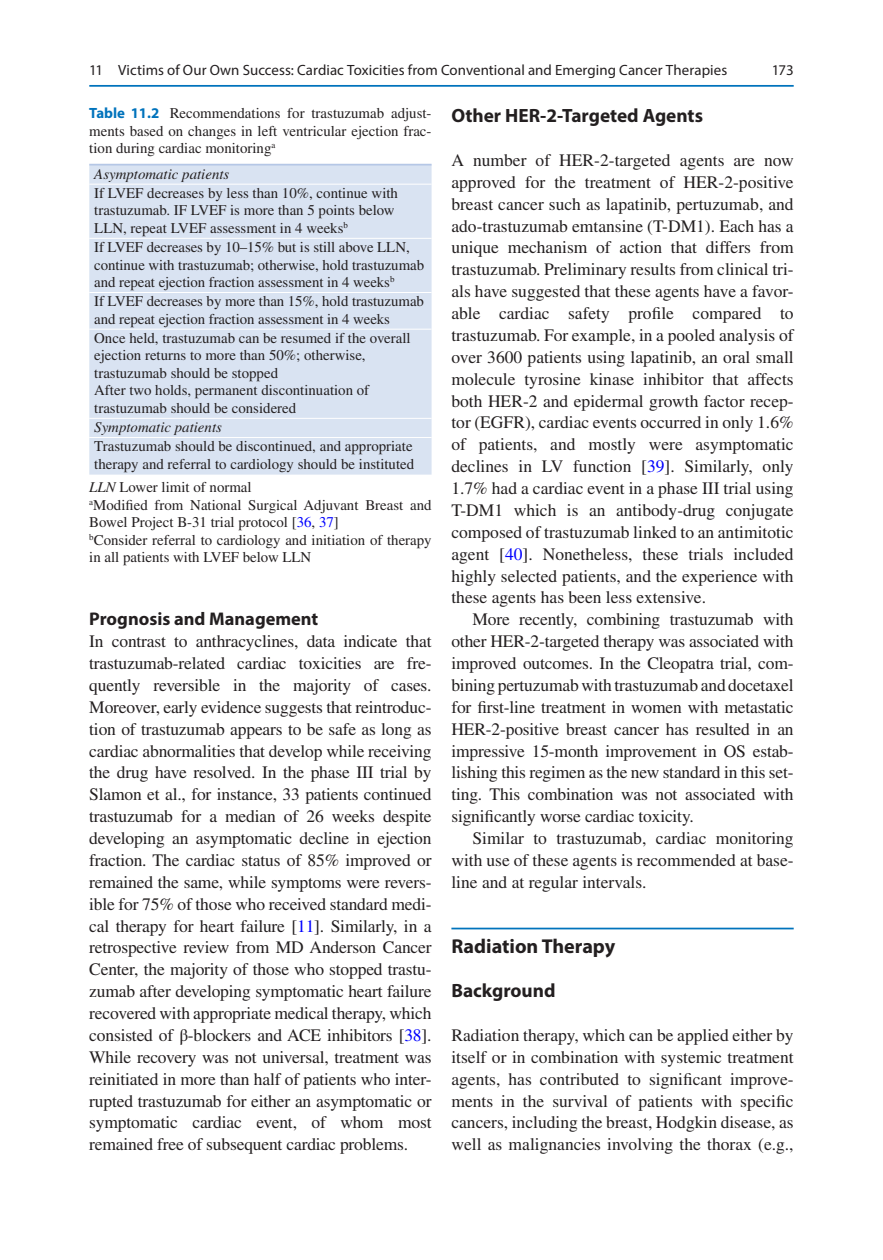
<style>
.page{position:relative;width:883px;height:1260px;background:#fff}
.page>*{position:absolute;margin:0;border:0;box-sizing:border-box;transform-origin:0 0}
.t1{font:700 20.12px "Vfcynl Myriad Pro";color:#231f20}
.t2{font:700 19.25px "Vfcynl Myriad Pro";color:#231f20}
.t3{font:700 18.38px "Vfcynl Myriad Pro";color:#231f20}
.t4{font:17.5px/21.9px "Pgwfnk Times LT Std";color:#231f20;text-align:justify}
.t5{font:14.88px/17.5px "Pgwfnk Times LT Std";color:#231f20}
.t6{font:14.88px "Knjptd Myriad Pro";letter-spacing:.005em;color:#231f20}
.t7{font:italic 14.88px "Lsxcxr Times LT Std";color:#231f20}
.t8{font:14.88px "Wvwtnm Myriad Pro";color:#231f20}
.s1{font-family:"Vfcynl Myriad Pro";font-weight:700;color:#0073bc}
.s2{font-family:"Lsxcxr Times LT Std";font-style:italic}
.s3{color:#00f}
.s4{font-family:"Phqlgy STIX General"}
</style>
<div class="page">
<hr style="left:451px;top:928px;width:343px;height:1px;background:#0073bc">
<div style="left:89px;top:166px;width:343px;height:309px;background:#d9e3f2"></div>
<hr style="left:89px;top:164px;width:343px;height:2px;background:#b5c7e6">
<hr style="left:89px;top:184px;width:343px;height:1px;background:#fff">
<hr style="left:89px;top:238px;width:343px;height:1px;background:#fff">
<hr style="left:89px;top:292px;width:343px;height:1px;background:#fff">
<hr style="left:89px;top:329px;width:343px;height:1px;background:#fff">
<hr style="left:89px;top:418px;width:343px;height:1px;background:#fff">
<hr style="left:89px;top:437px;width:343px;height:1px;background:#fff">
<hr style="left:89px;top:85px;width:705px;height:2px;background:#0073bc">
<p class="t6" style="left:89px;top:61px;width:639px">11 Victims of Our Own Success: Cardiac Toxicities from Conventional and Emerging Cancer Therapies</p>
<p class="t8" style="left:772px;top:61px;width:23px">173</p>
<p class="t5" style="left:89px;top:104px;width:344px;text-align:justify"><span class="s1">Table 11.2</span> Recommendations for trastuzumab adjust&shy;ments based on changes in left ventricular ejection frac&shy;tion during cardiac monitoring<sup>a</sup></p>
<p class="t7" style="left:94px;top:166px;width:137px">Asymptomatic patients</p>
<p class="t5" style="left:94px;top:184px;width:305px">If LVEF decreases by less than 10%, continue with trastuzumab. IF LVEF is more than 5 points below<br>LLN, repeat LVEF assessment in 4 weeks<sup>b</sup></p>
<p class="t5" style="left:94px;top:238px;width:331px">If LVEF decreases by 10–15% but is still above LLN, continue with trastuzumab; otherwise, hold trastuzumab and repeat ejection fraction assessment in 4 weeks<sup>b</sup></p>
<p class="t5" style="left:94px;top:292px;width:331px">If LVEF decreases by more than 15%, hold trastuzumab and repeat ejection fraction assessment in 4 weeks</p>
<p class="t5" style="left:94px;top:329px;width:318px">Once held, trastuzumab can be resumed if the overall ejection returns to more than 50%; otherwise, trastuzumab should be stopped<br>After two holds, permanent discontinuation of trastuzumab should be considered</p>
<p class="t7" style="left:94px;top:419px;width:129px">Symptomatic patients</p>
<p class="t5" style="left:94px;top:437px;width:322px">Trastuzumab should be discontinued, and appropriate therapy and referral to cardiology should be instituted</p>
<p class="t5" style="left:89px;top:478px;width:344px"><span class="s2">LLN</span> Lower limit of normal<br><sup>a</sup>Modified from National Surgical Adjuvant Breast and Bowel Project B-31 trial protocol [<span class="s3">36</span>, <span class="s3">37</span>]<br><sup>b</sup>Consider referral to cardiology and initiation of therapy in all patients with LVEF below LLN</p>
<p class="t3" style="left:89px;top:607px;width:231px">Prognosis and Management</p>
<p class="t4" style="left:89px;top:630px;width:344px">In contrast to anthracyclines, data indicate that trastuzumab-related cardiac toxicities are fre&shy;quently reversible in the majority of cases.<br>Moreover, early evidence suggests that reintroduc&shy;tion of trastuzumab appears to be safe as long as cardiac abnormalities that develop while receiving the drug have resolved. In the phase III trial by Slamon et al., for instance, 33 patients continued trastuzumab for a median of 26 weeks despite developing an asymptomatic decline in ejection fraction. The cardiac status of 85% improved or remained the same, while symptoms were revers&shy;ible for 75% of those who received standard medi&shy;cal therapy for heart failure [<span class="s3">11</span>]. Similarly, in a retrospective review from MD Anderson Cancer Center, the majority of those who stopped trastu&shy;zumab after developing symptomatic heart failure recovered with appropriate medical therapy, which consisted of <span class="s4">β</span>-blockers and ACE inhibitors [<span class="s3">38</span>].<br>While recovery was not universal, treatment was reinitiated in more than half of patients who inter&shy;rupted trastuzumab for either an asymptomatic or symptomatic cardiac event, of whom most remained free of subsequent cardiac problems.</p>
<p class="t2" style="left:451px;top:103px;width:253px">Other HER-2-Targeted Agents</p>
<p class="t4" style="left:451px;top:149px;width:344px">A number of HER-2-targeted agents are now approved for the treatment of HER-2-positive breast cancer such as lapatinib, pertuzumab, and ado-trastuzumab emtansine (T-DM1). Each has a unique mechanism of action that differs from trastuzumab. Preliminary results from clinical tri&shy;als have suggested that these agents have a favor&shy;able cardiac safety profile compared to trastuzumab. For example, in a pooled analysis of over 3600 patients using lapatinib, an oral small molecule tyrosine kinase inhibitor that affects both HER-2 and epidermal growth factor recep&shy;tor (EGFR), cardiac events occurred in only 1.6% of patients, and mostly were asymptomatic declines in LV function [<span class="s3">39</span>]. Similarly, only 1.7% had a cardiac event in a phase III trial using T-DM1 which is an antibody-drug conjugate composed of trastuzumab linked to an antimitotic agent [<span class="s3">40</span>]. Nonetheless, these trials included highly selected patients, and the experience with these agents has been less extensive.</p>
<p class="t4" style="left:451px;top:608px;width:344px;text-indent:21px">More recently, combining trastuzumab with other HER-2-targeted therapy was associated with improved outcomes. In the Cleopatra trial, com&shy;bining pertuzumab with trastuzumab and docetaxel for first-line treatment in women with metastatic HER-2-positive breast cancer has resulted in an impressive 15-month improvement in OS estab&shy;lishing this regimen as the new standard in this set&shy;ting. This combination was not associated with significantly worse cardiac toxicity.</p>
<p class="t4" style="left:451px;top:827px;width:344px;text-indent:21px">Similar to trastuzumab, cardiac monitoring with use of these agents is recommended at base&shy;line and at regular intervals.</p>
<p class="t1" style="left:451px;top:934px;width:165px">Radiation Therapy</p>
<p class="t2" style="left:451px;top:978px;width:106px">Background</p>
<p class="t4" style="left:451px;top:1024px;width:344px">Radiation therapy, which can be applied either by itself or in combination with systemic treatment agents, has contributed to significant improve&shy;ments in the survival of patients with specific cancers, including the breast, Hodgkin disease, as well as malignancies involving the thorax (e.g.,</p>
</div>
